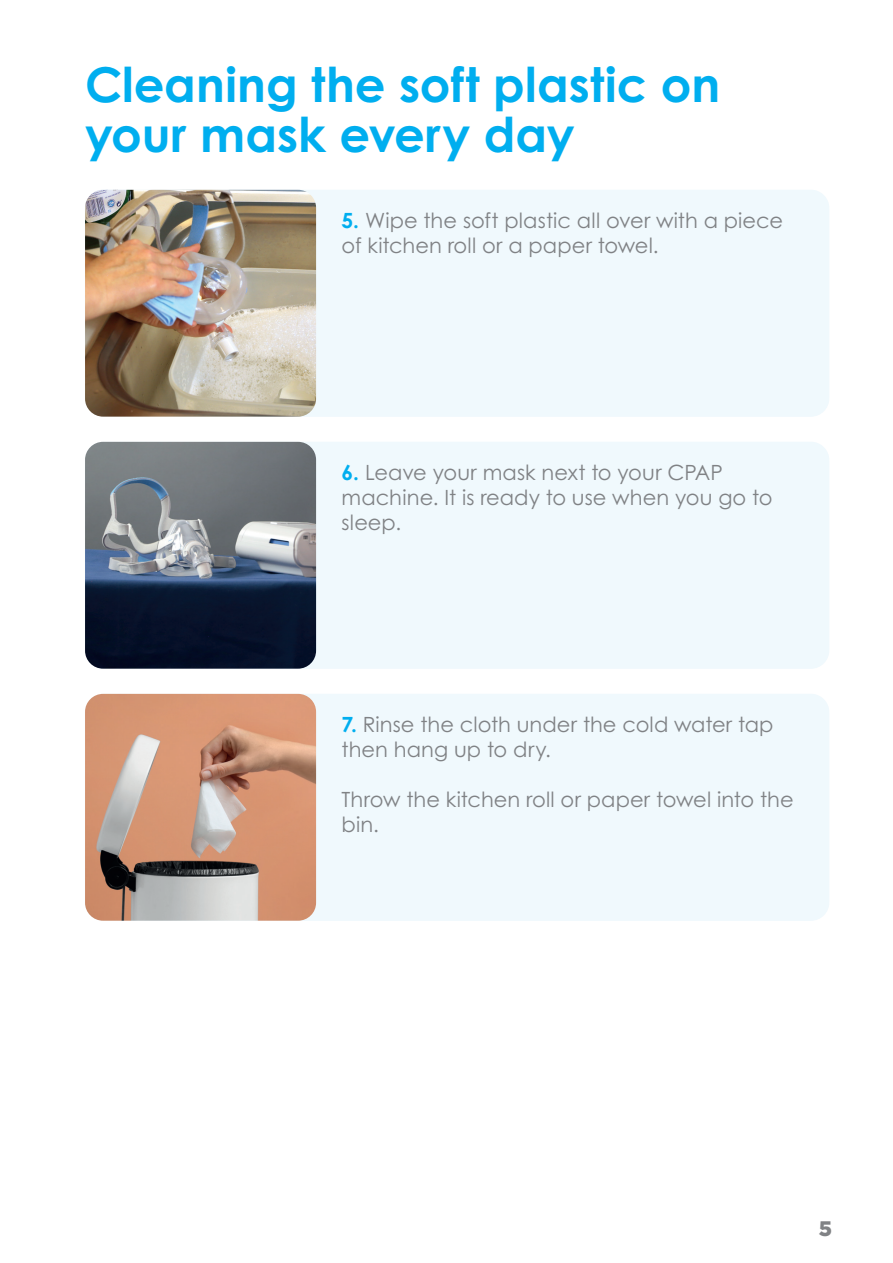
<style>
.page{position:relative;width:893px;height:1263px;background:#fff}
.page>*{position:absolute;margin:0;border:0;box-sizing:border-box;transform-origin:0 0}
.t1{font:700 48px/50.4px "Century Gothic Pro";color:#00aeef}
.t2{font:21px/25.2px "Century Gothic Pro";color:#808285}
.t3{font:900 21px "Gotham";color:#808285}
.s1{font-weight:700;color:#00aeef}
</style>
<div class="page">
<div style="left:85px;top:694px;width:744px;height:226px;background:#f0f9fd;border-radius:18px"></div>
<img style="left:85px;top:694px;width:231px;height:227px">
<div style="left:85px;top:190px;width:744px;height:226px;background:#f0f9fd;border-radius:18px"></div>
<img style="left:85px;top:190px;width:231px;height:227px">
<div style="left:85px;top:442px;width:744px;height:226px;background:#f0f9fd;border-radius:18px"></div>
<img style="left:85px;top:442px;width:231px;height:227px">
<h1 class="t1" style="left:85px;top:58px;width:637px">Cleaning the soft plastic on your mask every day</h1>
<p class="t2" style="left:342px;top:207px;width:443px"><span class="s1">5.</span> Wipe the soft plastic all over with a piece of kitchen roll or a paper towel.</p>
<p class="t2" style="left:342px;top:459px;width:432px"><span class="s1">6.</span> Leave your mask next to your CPAP machine. It is ready to use when you go to sleep.</p>
<p class="t2" style="left:342px;top:711px;width:433px"><span class="s1">7.</span> Rinse the cloth under the cold water tap then hang up to dry.</p>
<p class="t2" style="left:342px;top:787px;width:454px">Throw the kitchen roll or paper towel into the bin.</p>
<p class="t3" style="left:819px;top:1216px;width:15px">5</p>
</div>
